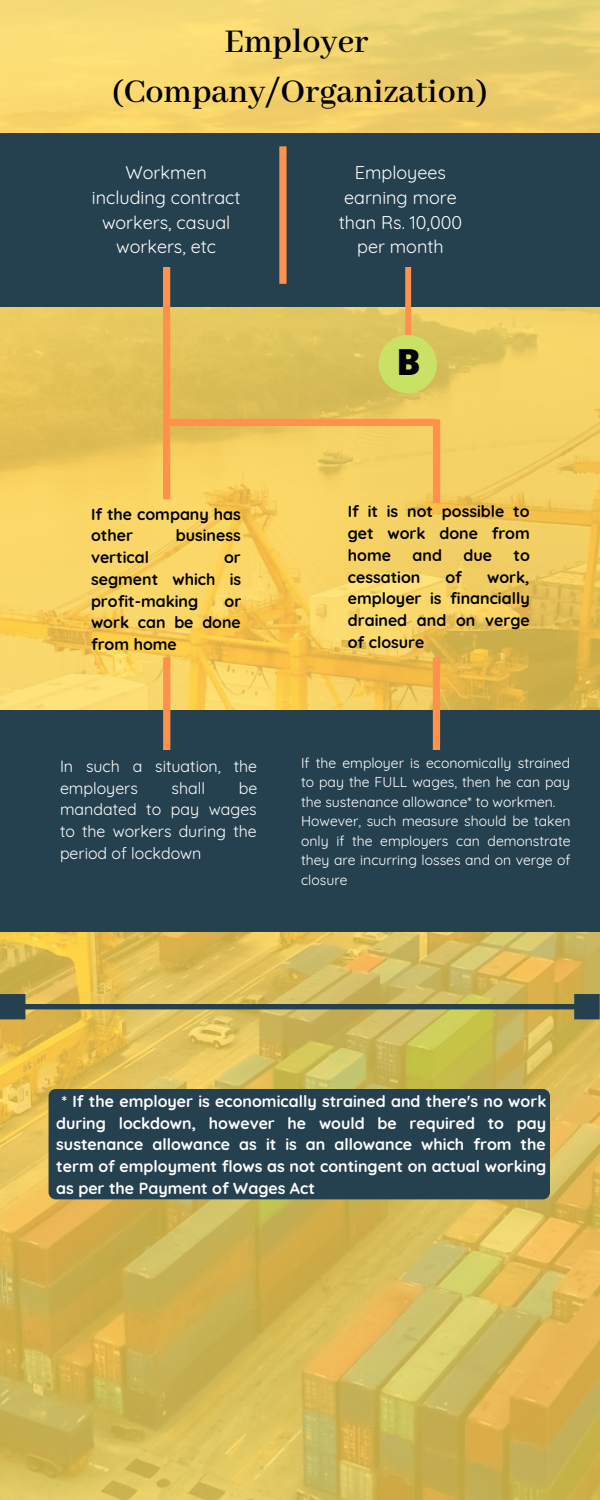
<style>
.page{position:relative;width:600px;height:1500px;background:#fff}
.page>*{position:absolute;margin:0;border:0;box-sizing:border-box;transform-origin:0 0}
.t1{font:600 36px/50.2px "Abhaya Libre";color:#000;text-align:center}
.t2{font:800 36px "Open Sans";color:#000}
.t3{font:18px/24.8px "Quicksand";color:#fff;text-align:center}
.t4{font:700 16px/21.8px "Quicksand";color:#fff;text-align:justify}
.t5{font:700 16px/21.8px "Quicksand";color:#000;text-align:justify}
.t6{font:16px/21.8px "Quicksand";color:#fff}
.t7{font:14px/19.5px "Quicksand";color:#fff}
</style>
<div class="page">
<img style="left:0;top:0;width:600px;height:1500px">
<div style="left:0;top:133px;width:600px;height:174px;background:#25414f"></div>
<div style="left:0;top:710px;width:600px;height:222px;background:#25414f"></div>
<svg style="left:163px;top:657px;width:7px;height:93px"></svg>
<svg style="left:433px;top:658px;width:7px;height:92px"></svg>
<svg style="left:163px;top:146px;width:277px;height:357px"></svg>
<svg style="left:0;top:994px;width:600px;height:25px;background:#a49957"></svg>
<div style="left:49px;top:1089px;width:501px;height:110px;background:#25414f;border-radius:7px"></div>
<h1 class="t1" style="left:112px;top:18px;width:377px">Employer (Company/Organization)</h1>
<p class="t3" style="left:92px;top:160px;width:150px">Workmen including contract workers, casual workers, etc</p>
<p class="t3" style="left:339px;top:160px;width:125px">Employees earning more than Rs. 10,000 per month</p>
<h1 class="t2" style="left:397px;top:337px;width:26px">B</h1>
<p class="t5" style="left:91px;top:503px;width:151px">If the company has other</p>
<p class="t5" style="left:176px;top:525px;width:67px">business</p>
<p class="t5" style="left:91px;top:546px;width:60px">vertical</p>
<p class="t5" style="left:91px;top:546px;width:152px;text-indent:133px">or segment which is profit-making</p>
<p class="t5" style="left:91px;top:590px;width:152px;text-indent:134px">or work can be done from home</p>
<p class="t6" style="left:60px;top:755px;width:199px">In such a situation, the employers</p>
<p class="t6" style="left:172px;top:777px;width:35px">shall</p>
<p class="t6" style="left:60px;top:777px;width:199px;text-align:justify;text-indent:179px">be mandated to pay wages to the workers during the period of lockdown</p>
<p class="t5" style="left:348px;top:501px;width:184px">If it is not possible to get work done from home</p>
<p class="t5" style="left:413px;top:544px;width:31px">and</p>
<p class="t5" style="left:463px;top:544px;width:30px">due</p>
<p class="t5" style="left:514px;top:544px;width:18px">to</p>
<p class="t5" style="left:348px;top:566px;width:74px">cessation</p>
<p class="t5" style="left:445px;top:566px;width:18px">of</p>
<p class="t5" style="left:348px;top:566px;width:184px;text-indent:139px">work, employer is financially drained and on verge of closure</p>
<p class="t7" style="left:301px;top:753px;width:271px">If the employer is economically strained to pay the FULL wages, then he can pay the sustenance allowance* to workmen.<br>However, such measure should be taken only if the employers can demonstrate they are incurring losses and on verge of closure</p>
<p class="t4" style="left:56px;top:1090px;width:492px;text-indent:5px">* If the employer is economically strained and there's no work during lockdown, however he would be required to pay sustenance allowance as it is an allowance which from the term of employment flows as not contingent on actual working as per the Payment of Wages Act</p>
</div>
